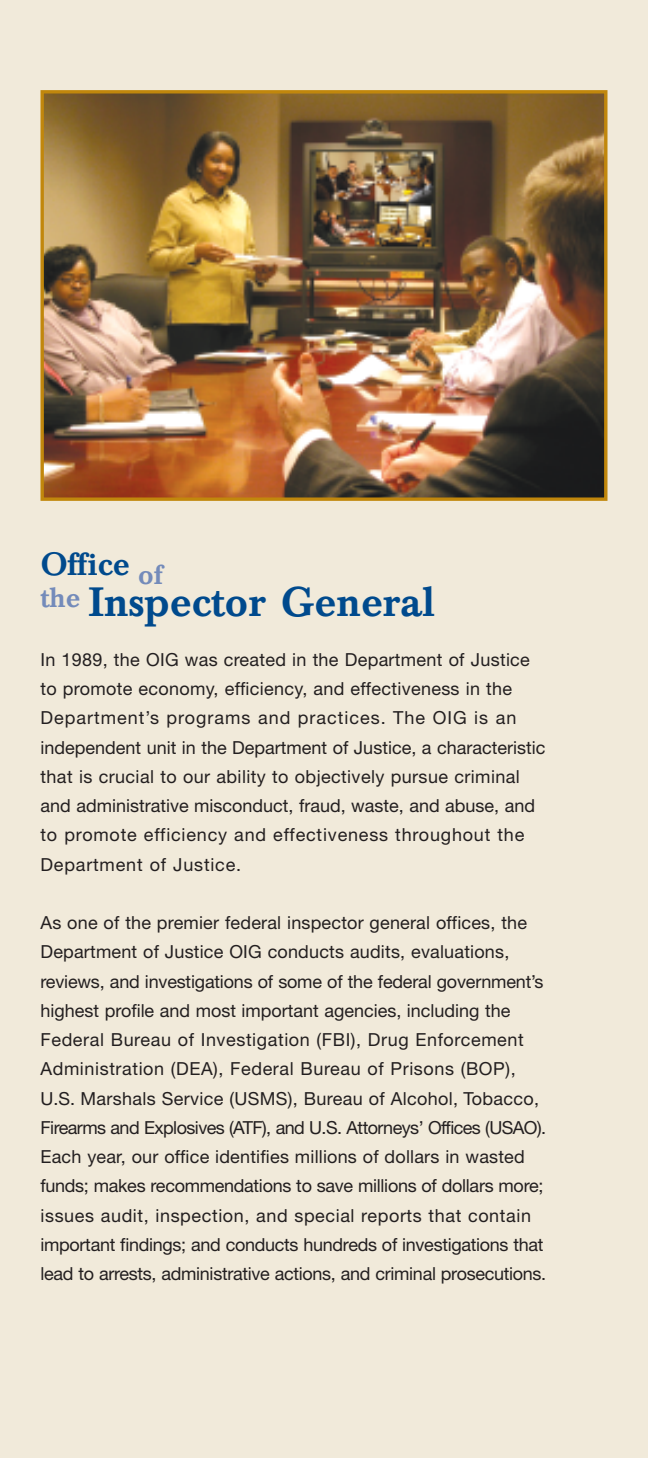
<style>
.page{position:relative;width:648px;height:1458px;background:#fff}
.page>*{position:absolute;margin:0;border:0;box-sizing:border-box;transform-origin:0 0}
.t1{font:500 40.5px "Baskerville BE";color:#004a8d}
.t2{font:500 31.5px "Baskerville BE";color:#004a8d}
.t3{font:18px/29.2px "Helvetica Neue";letter-spacing:.01em;color:#231f20}
</style>
<div class="page">
<img style="left:44px;top:94px;width:560px;height:403px">
<div style="left:40px;top:90px;width:568px;height:411px;border:3px solid #c1870c"></div>
<h2 class="t2" style="left:40px;top:553px;width:124px">Office <sub>of</sub></h2>
<h1 class="t1" style="left:41px;top:587px;width:396px"><sup>the</sup> Inspector General</h1>
<p class="t3" style="left:40px;top:647px;width:506px">In 1989, the OIG was created in the Department of Justice to promote economy, efficiency, and effectiveness in the Department’s programs and practices. The OIG is an independent unit in the Department of Justice, a characteristic that is crucial to our ability to objectively pursue criminal and administrative misconduct, fraud, waste, and abuse, and to promote efficiency and effectiveness throughout the Department of Justice.</p>
<p class="t3" style="left:40px;top:910px;width:507px">As one of the premier federal inspector general offices, the Department of Justice OIG conducts audits, evaluations, reviews, and investigations of some of the federal government’s highest profile and most important agencies, including the Federal Bureau of Investigation (FBI), Drug Enforcement Administration (DEA), Federal Bureau of Prisons (BOP), U.S. Marshals Service (USMS), Bureau of Alcohol, Tobacco, Firearms and Explosives (ATF), and U.S. Attorneys’ Offices (USAO).<br>Each year, our office identifies millions of dollars in wasted funds; makes recommendations to save millions of dollars more; issues audit, inspection, and special reports that contain important findings; and conducts hundreds of investigations that lead to arrests, administrative actions, and criminal prosecutions.</p>
</div>
